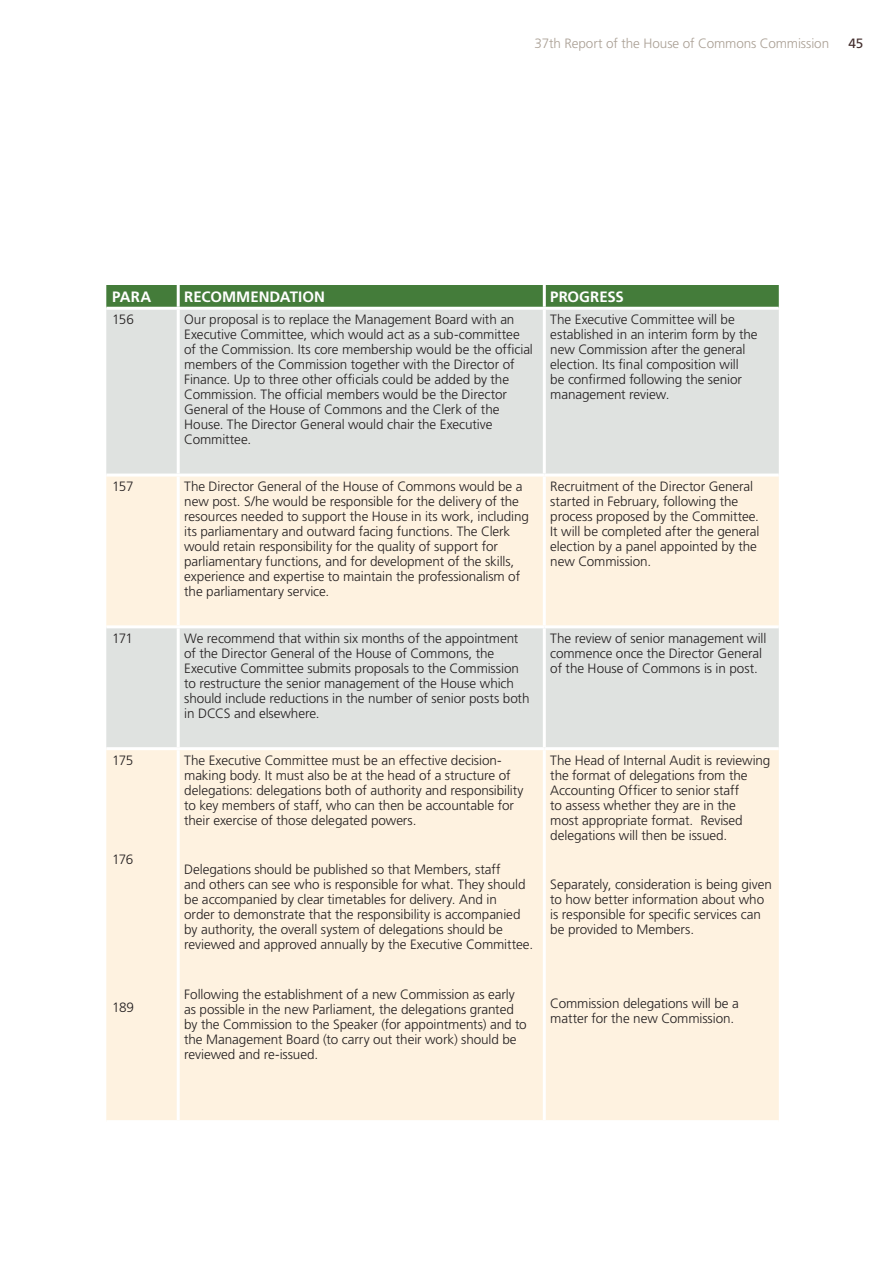
<style>
.page{position:relative;width:893px;height:1263px;background:#fff}
.page>*{position:absolute;margin:0;border:0;box-sizing:border-box;transform-origin:0 0}
.t1{font:700 15px "Frutiger LT Std";color:#fff}
.t2{font:300 13.5px/15px "Frutiger LT Std";letter-spacing:-.01em;color:#231f20}
.t3{font:300 13.5px "Frutiger LT Std";letter-spacing:-.01em;color:#aaa095}
.t4{font:13.5px "Frutiger LT Std";color:#432e2d}
</style>
<div class="page">
<div style="left:106px;top:285px;width:672px;height:22px;background:#447c3a"></div>
<div style="left:106px;top:310px;width:672px;height:164px;background:#dfe2e0"></div>
<svg style="left:106px;top:477px;width:672px;height:643px;background:#f8efe0"></svg>
<hr style="left:177px;top:285px;width:3px;height:22px;background:#fff">
<hr style="left:543px;top:285px;width:3px;height:22px;background:#fff">
<hr style="left:177px;top:310px;width:3px;height:164px;background:#fff">
<hr style="left:543px;top:310px;width:3px;height:164px;background:#fff">
<hr style="left:177px;top:477px;width:3px;height:148px;background:#fff">
<hr style="left:543px;top:477px;width:3px;height:148px;background:#fff">
<hr style="left:106px;top:625px;width:438px;height:3px;background:#fff">
<hr style="left:177px;top:628px;width:3px;height:119px;background:#fff">
<hr style="left:544px;top:625px;width:234px;height:3px;background:#fff">
<hr style="left:543px;top:628px;width:3px;height:119px;background:#fff">
<hr style="left:106px;top:747px;width:438px;height:3px;background:#fff">
<hr style="left:177px;top:750px;width:3px;height:370px;background:#fff">
<hr style="left:544px;top:747px;width:234px;height:3px;background:#fff">
<hr style="left:543px;top:750px;width:3px;height:370px;background:#fff">
<p class="t3" style="left:534px;top:37px;width:296px">37th Report of the House of Commons Commission</p>
<p class="t4" style="left:848px;top:35px;width:16px">45</p>
<p class="t1" style="left:112px;top:291px;width:40px">PARA</p>
<p class="t1" style="left:184px;top:291px;width:142px">RECOMMENDATION</p>
<p class="t1" style="left:550px;top:291px;width:75px">PROGRESS</p>
<p class="t2" style="left:112px;top:313px;width:23px">156</p>
<p class="t2" style="left:184px;top:313px;width:350px">Our proposal is to replace the Management Board with an Executive Committee, which would act as a sub-committee of the Commission. Its core membership would be the official members of the Commission together with the Director of Finance. Up to three other officials could be added by the Commission. The official members would be the Director General of the House of Commons and the Clerk of the House. The Director General would chair the Executive Committee.</p>
<p class="t2" style="left:550px;top:313px;width:209px">The Executive Committee will be established in an interim form by the new Commission after the general election. Its final composition will<br>be confirmed following the senior management review.</p>
<p class="t2" style="left:112px;top:480px;width:23px">157</p>
<p class="t2" style="left:184px;top:480px;width:346px">The Director General of the House of Commons would be a new post. S/he would be responsible for the delivery of the resources needed to support the House in its work, including its parliamentary and outward facing functions. The Clerk would retain responsibility for the quality of support for parliamentary functions, and for development of the skills, experience and expertise to maintain the professionalism of the parliamentary service.</p>
<p class="t2" style="left:550px;top:480px;width:211px">Recruitment of the Director General started in February, following the process proposed by the Committee.<br>It will be completed after the general election by a panel appointed by the new Commission.</p>
<p class="t2" style="left:112px;top:631px;width:22px">171</p>
<p class="t2" style="left:184px;top:631px;width:347px">We recommend that within six months of the appointment of the Director General of the House of Commons, the Executive Committee submits proposals to the Commission to restructure the senior management of the House which should include reductions in the number of senior posts both in DCCS and elsewhere.</p>
<p class="t2" style="left:550px;top:631px;width:217px">The review of senior management will commence once the Director General of the House of Commons is in post.</p>
<p class="t2" style="left:112px;top:753px;width:23px">175</p>
<p class="t2" style="left:550px;top:753px;width:222px">The Head of Internal Audit is reviewing the format of delegations from the Accounting Officer to senior staff<br>to assess whether they are in the<br>most appropriate format. Revised delegations will then be issued.</p>
<p class="t2" style="left:550px;top:878px;width:223px">Separately, consideration is being given to how better information about who is responsible for specific services can be provided to Members.</p>
<p class="t2" style="left:184px;top:753px;width:341px">The Executive Committee must be an effective decision&shy;making body. It must also be at the head of a structure of delegations: delegations both of authority and responsibility to key members of staff, who can then be accountable for their exercise of those delegated powers.</p>
<p class="t2" style="left:184px;top:863px;width:350px">Delegations should be published so that Members, staff<br>and others can see who is responsible for what. They should be accompanied by clear timetables for delivery. And in<br>order to demonstrate that the responsibility is accompanied by authority, the overall system of delegations should be reviewed and approved annually by the Executive Committee.</p>
<p class="t2" style="left:184px;top:987px;width:344px">Following the establishment of a new Commission as early as possible in the new Parliament, the delegations granted by the Commission to the Speaker (for appointments) and to the Management Board (to carry out their work) should be reviewed and re-issued.</p>
<p class="t2" style="left:112px;top:852px;width:22px">176</p>
<p class="t2" style="left:550px;top:997px;width:190px">Commission delegations will be a matter for the new Commission.</p>
<p class="t2" style="left:112px;top:1001px;width:23px">189</p>
</div>
